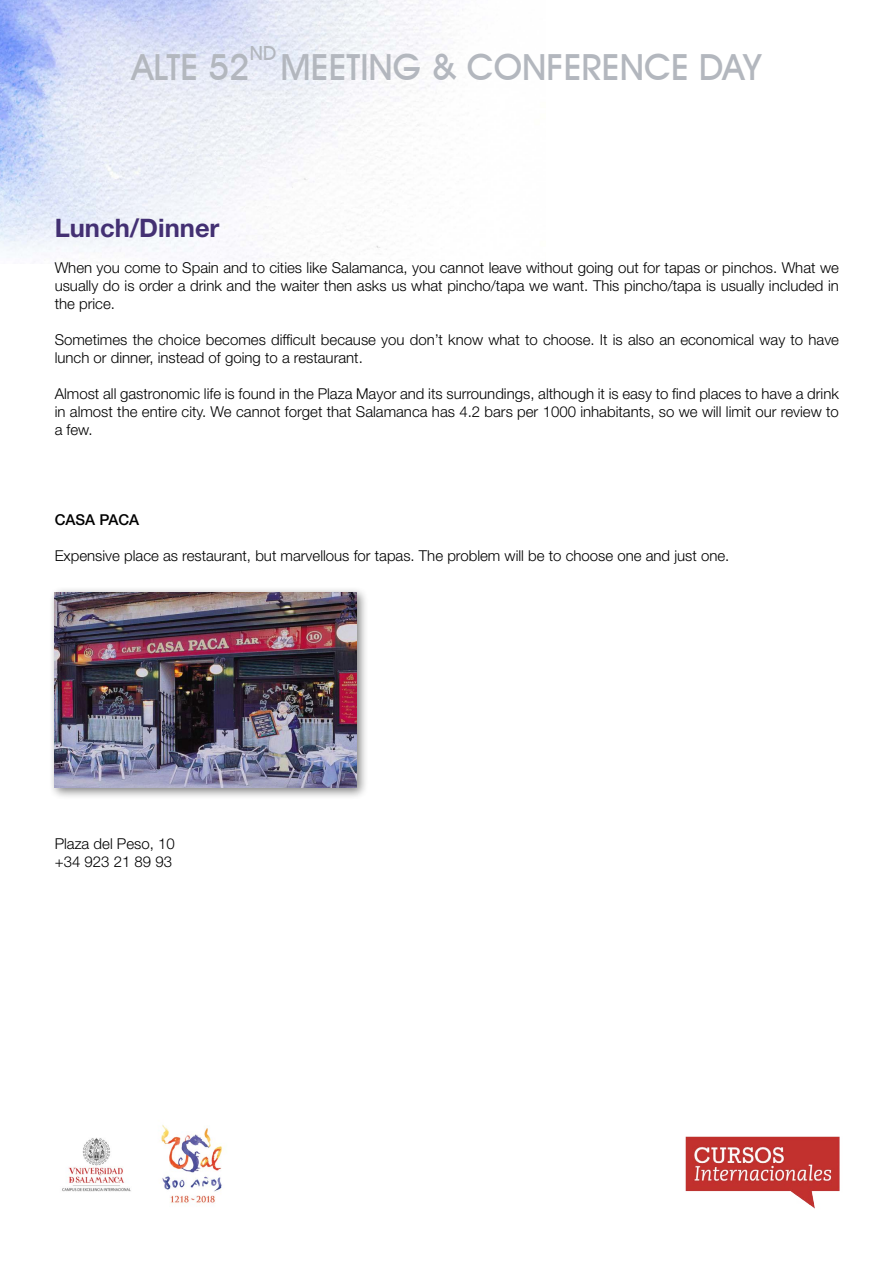
<style>
.page{position:relative;width:893px;height:1263px;background:#fff}
.page>*{position:absolute;margin:0;border:0;box-sizing:border-box;transform-origin:0 0}
.t1{font:500 36px "Avant Garde IT Cby BT";color:#b3b7be}
.t2{font:700 25.5px "Helvetica Neue LT Std";color:#433073}
.t3{font:500 19.5px "Avant Garde IT Cby BT";color:#b3b7be}
.t4{font:300 15px/18px "Helvetica Neue LT Std";color:#000;text-align:justify}
.t5{font:500 15px "Helvetica Neue LT Std";color:#000}
</style>
<div class="page">
<img style="left:0;top:0;width:445px;height:264px">
<img style="left:62px;top:1125px;width:161px;height:78px">
<img style="left:685px;top:1136px;width:155px;height:73px">
<div style="left:49px;top:586px;width:320px;height:214px;background:#000;opacity:.5"></div>
<img style="left:55px;top:592px;width:301px;height:196px">
<h3 class="t3" style="left:250px;top:41px;width:26px">ND</h3>
<h1 class="t1" style="left:132px;top:45px;width:631px">ALTE 52 MEETING &amp; CONFERENCE DAY</h1>
<h2 class="t2" style="left:55px;top:212px;width:166px">Lunch/Dinner</h2>
<p class="t4" style="left:55px;top:259px;width:786px">When you come to Spain and to cities like Salamanca, you cannot leave without going out for tapas or pinchos. What we usually do is order a drink and the waiter then asks us what pincho/tapa we want. This pincho/tapa is usually included in the price.</p>
<p class="t4" style="left:55px;top:331px;width:786px">Sometimes the choice becomes difficult because you don’t know what to choose. It is also an economical way to have lunch or dinner, instead of going to a restaurant.</p>
<p class="t4" style="left:55px;top:385px;width:786px">Almost all gastronomic life is found in the Plaza Mayor and its surroundings, although it is easy to find places to have a drink in almost the entire city. We cannot forget that Salamanca has 4.2 bars per 1000 inhabitants, so we will limit our review to a few.</p>
<p class="t5" style="left:55px;top:511px;width:86px">CASA PACA</p>
<p class="t4" style="left:55px;top:547px;width:676px">Expensive place as restaurant, but marvellous for tapas. The problem will be to choose one and just one.</p>
<p class="t4" style="left:55px;top:835px;width:122px">Plaza del Peso, 10 +34 923 21 89 93</p>
</div>
